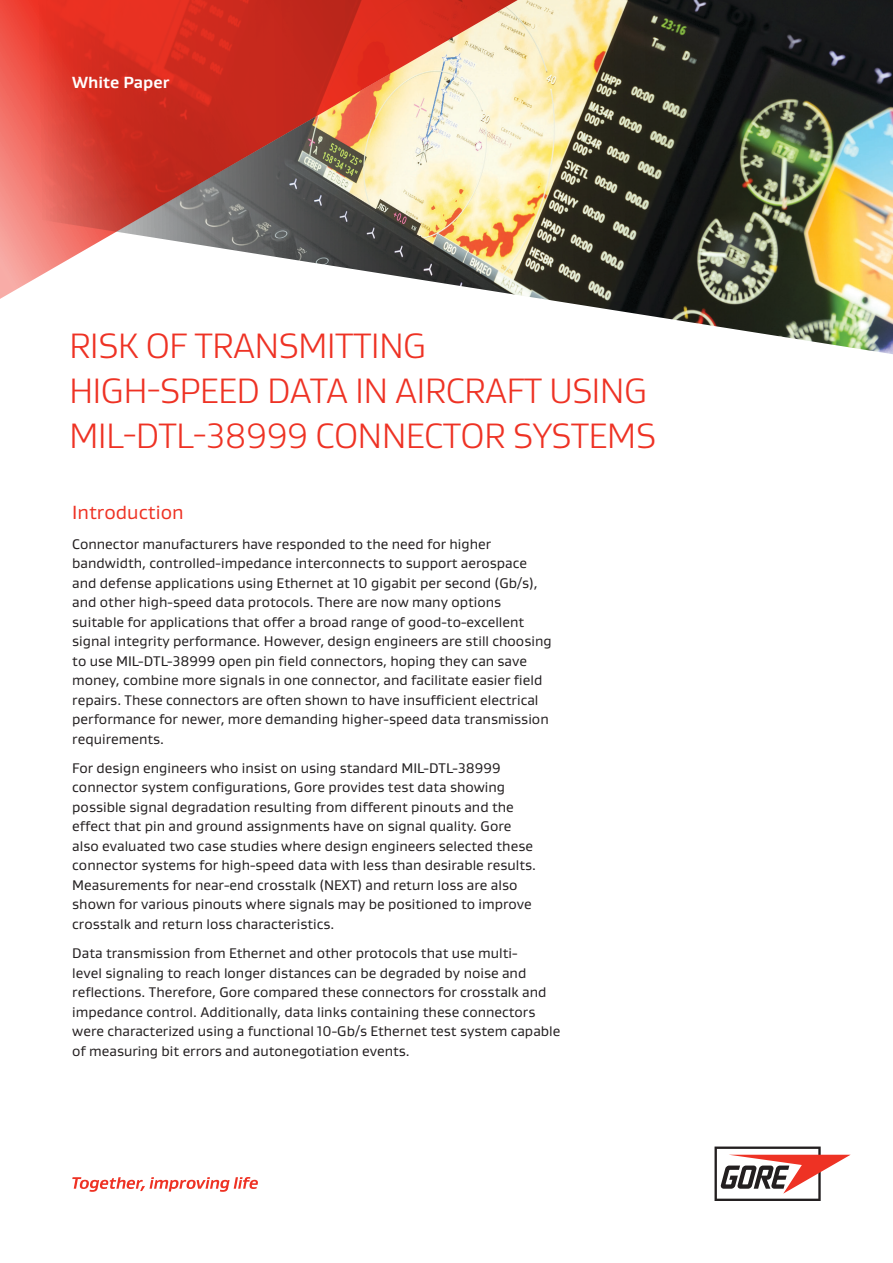
<style>
.page{position:relative;width:893px;height:1263px;background:#fff}
.page>*{position:absolute;margin:0;border:0;box-sizing:border-box;transform-origin:0 0}
.t1{font:300 36px/45px "Gore Gustan";letter-spacing:-.02em;color:#ee3224}
.t2{font:19.5px "Gore Gustan";color:#ee3224}
.t3{font:700 16.5px "Gore Gustan";color:#fff}
.t4{font:14.25px/19.5px "Gore Gustan";color:#231f20}
</style>
<div class="page">
<svg style="left:72px;top:1177px;width:186px;height:15px"></svg>
<svg style="left:714px;top:1146px;width:137px;height:55px"></svg>
<img style="left:539px;top:0;width:354px;height:354px">
<svg style="left:0;top:0;width:539px;height:299px;background:#ce7f6f"></svg>
<p class="t3" style="left:72px;top:71px;width:99px">White Paper</p>
<h1 class="t1" style="left:69px;top:322px;width:588px">RISK OF TRANSMITTING<br>HIGH-SPEED DATA IN AIRCRAFT USING<br>MIL-DTL-38999 CONNECTOR SYSTEMS</h1>
<h2 class="t2" style="left:72px;top:500px;width:113px">Introduction</h2>
<p class="t4" style="left:72px;top:534px;width:481px">Connector manufacturers have responded to the need for higher bandwidth, controlled-impedance interconnects to support aerospace and defense applications using Ethernet at 10 gigabit per second (Gb/s), and other high-speed data protocols. There are now many options suitable for applications that offer a broad range of good-to-excellent signal integrity performance. However, design engineers are still choosing to use MIL-DTL-38999 open pin field connectors, hoping they can save money, combine more signals in one connector, and facilitate easier field repairs. These connectors are often shown to have insufficient electrical performance for newer, more demanding higher-speed data transmission requirements.</p>
<p class="t4" style="left:72px;top:758px;width:465px">For design engineers who insist on using standard MIL-DTL-38999 connector system configurations, Gore provides test data showing possible signal degradation resulting from different pinouts and the effect that pin and ground assignments have on signal quality. Gore also evaluated two case studies where design engineers selected these connector systems for high-speed data with less than desirable results.<br>Measurements for near-end crosstalk (NEXT) and return loss are also shown for various pinouts where signals may be positioned to improve crosstalk and return loss characteristics.</p>
<p class="t4" style="left:72px;top:943px;width:490px">Data transmission from Ethernet and other protocols that use multi-<br>level signaling to reach longer distances can be degraded by noise and reflections. Therefore, Gore compared these connectors for crosstalk and impedance control. Additionally, data links containing these connectors were characterized using a functional 10-Gb/s Ethernet test system capable of measuring bit errors and autonegotiation events.</p>
</div>
